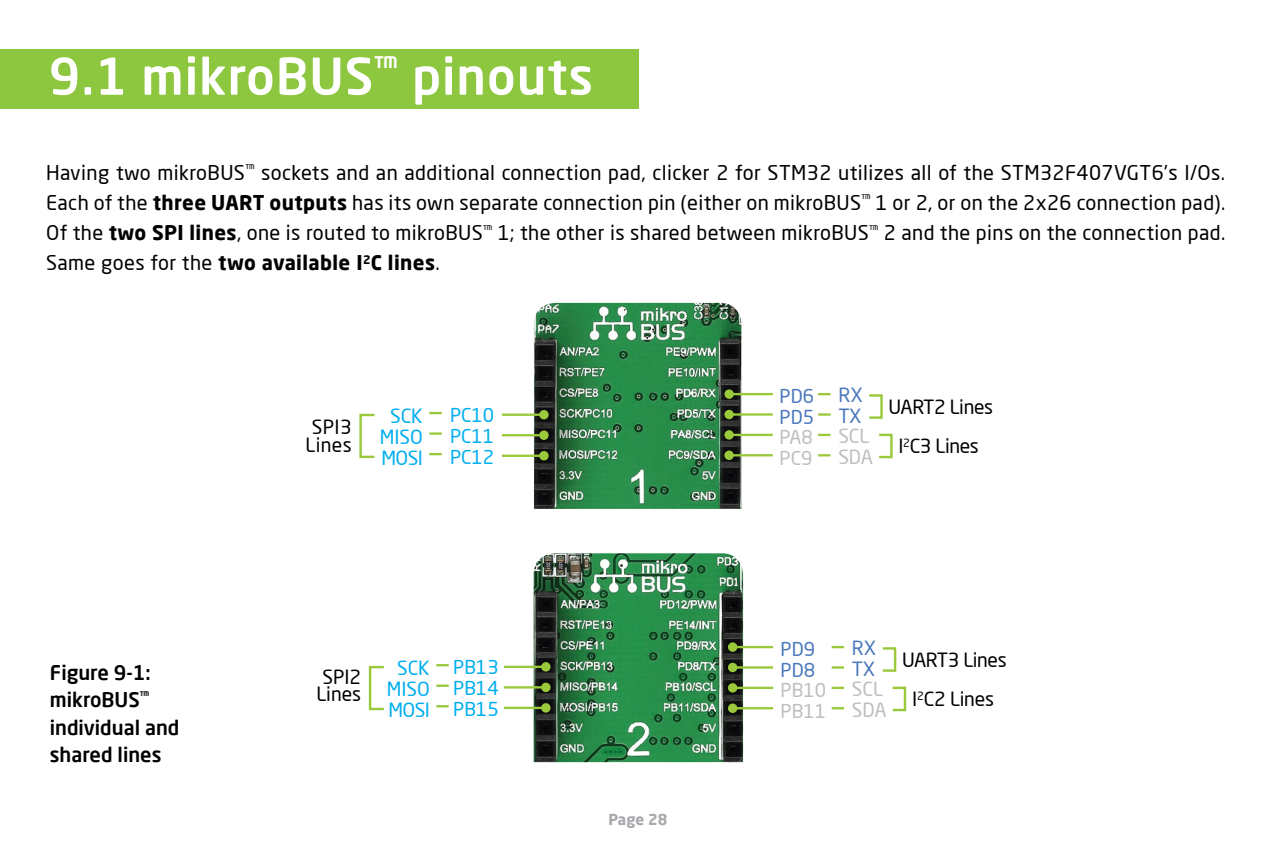
<style>
.page{position:relative;width:1276px;height:851px;background:#fff}
.page>*{position:absolute;margin:0;border:0;box-sizing:border-box;transform-origin:0 0}
.t1{font:500 50px "Neo Sans Pro";letter-spacing:.02em;color:#fff}
.t2{font:20px/30px "Neo Sans Pro";letter-spacing:.02em;color:#000;text-align:justify}
.t3{font:500 20px/27.5px "Neo Sans Pro";color:#000}
.t4{font:19.25px/39.5px "Neo Sans Pro";letter-spacing:-.02em;color:#000;text-align:center}
.t5{font:19.25px/21px "Neo Sans Pro";color:#00aeef;text-align:center}
.t6{font:19.25px/21px "Neo Sans Pro";color:#bcbec0}
.t7{font:19.25px/17.5px "Neo Sans Pro";color:#000;text-align:center}
.t8{font:19.25px/17.5px "Neo Sans Pro";letter-spacing:.02em;color:#000;text-align:center}
.t9{font:19.25px/21px "Neo Sans Pro";letter-spacing:-.015em;color:#4978bc}
.t10{font:18.75px/20.5px "Neo Sans Pro";color:#00aeef;text-align:justify}
.t11{font:18.75px/21px "Neo Sans Pro";color:#bcbec0}
.t12{font:18.75px/20.5px "Neo Sans Pro";color:#4978bc}
.t13{font:700 15px "Neo Sans Pro";color:#a7a9ac}
.s1{font-weight:700}
</style>
<div class="page">
<div style="left:0;top:50px;width:638px;height:59px;background:#8dc63f"></div>
<img style="left:534px;top:553px;width:209px;height:209px">
<hr style="left:732px;top:645px;width:41px;height:3px;background:#9aca3c">
<div style="left:728px;top:642px;width:9px;height:9px;background:#9aca3c;border-radius:50%"></div>
<hr style="left:732px;top:666px;width:41px;height:2px;background:#9aca3c">
<div style="left:728px;top:662px;width:9px;height:10px;background:#9aca3c;border-radius:50%"></div>
<hr style="left:732px;top:686px;width:41px;height:3px;background:#9aca3c">
<div style="left:728px;top:683px;width:9px;height:9px;background:#9aca3c;border-radius:50%"></div>
<hr style="left:732px;top:707px;width:41px;height:2px;background:#9aca3c">
<div style="left:728px;top:703px;width:9px;height:9px;background:#9aca3c;border-radius:50%"></div>
<svg style="left:831px;top:645px;width:13px;height:3px"></svg>
<svg style="left:831px;top:666px;width:13px;height:2px"></svg>
<svg style="left:831px;top:686px;width:13px;height:3px"></svg>
<svg style="left:831px;top:707px;width:13px;height:2px"></svg>
<div style="left:881px;top:647px;width:15px;height:24px;border:2px solid #9aca3c"></div>
<div style="left:891px;top:686px;width:15px;height:25px;border:2px solid #9aca3c"></div>
<hr style="left:504px;top:665px;width:42px;height:3px;background:#9aca3c">
<div style="left:541px;top:662px;width:9px;height:9px;background:#9aca3c;border-radius:50%"></div>
<hr style="left:504px;top:686px;width:42px;height:2px;background:#9aca3c">
<div style="left:541px;top:682px;width:9px;height:10px;background:#9aca3c;border-radius:50%"></div>
<hr style="left:504px;top:706px;width:42px;height:3px;background:#9aca3c">
<div style="left:541px;top:703px;width:9px;height:9px;background:#9aca3c;border-radius:50%"></div>
<svg style="left:436px;top:664px;width:13px;height:2px"></svg>
<svg style="left:436px;top:684px;width:13px;height:2px"></svg>
<svg style="left:436px;top:705px;width:13px;height:2px"></svg>
<div style="left:369px;top:665px;width:16px;height:45px;border:2px solid #9aca3c"></div>
<img style="left:534px;top:303px;width:207px;height:206px">
<hr style="left:729px;top:393px;width:44px;height:2px;background:#9aca3c">
<svg style="left:724px;top:389px;width:10px;height:10px"></svg>
<hr style="left:729px;top:413px;width:44px;height:2px;background:#9aca3c">
<div style="left:724px;top:410px;width:10px;height:9px;background:#9aca3c;border-radius:50%"></div>
<hr style="left:729px;top:433px;width:44px;height:3px;background:#9aca3c">
<div style="left:724px;top:430px;width:10px;height:9px;background:#9aca3c;border-radius:50%"></div>
<hr style="left:729px;top:454px;width:44px;height:2px;background:#9aca3c">
<div style="left:724px;top:450px;width:10px;height:10px;background:#9aca3c;border-radius:50%"></div>
<svg style="left:818px;top:393px;width:12px;height:2px"></svg>
<svg style="left:818px;top:413px;width:12px;height:2px"></svg>
<svg style="left:818px;top:433px;width:12px;height:3px"></svg>
<svg style="left:818px;top:454px;width:12px;height:2px"></svg>
<div style="left:868px;top:394px;width:14px;height:25px;border:2px solid #9aca3c"></div>
<div style="left:878px;top:433px;width:14px;height:25px;border:2px solid #9aca3c"></div>
<hr style="left:502px;top:413px;width:42px;height:3px;background:#9aca3c">
<div style="left:539px;top:410px;width:9px;height:9px;background:#9aca3c;border-radius:50%"></div>
<hr style="left:502px;top:434px;width:42px;height:2px;background:#9aca3c">
<div style="left:539px;top:430px;width:9px;height:10px;background:#9aca3c;border-radius:50%"></div>
<hr style="left:502px;top:454px;width:42px;height:3px;background:#9aca3c">
<div style="left:539px;top:451px;width:9px;height:9px;background:#9aca3c;border-radius:50%"></div>
<svg style="left:429px;top:412px;width:13px;height:2px"></svg>
<svg style="left:429px;top:432px;width:13px;height:2px"></svg>
<svg style="left:429px;top:453px;width:13px;height:2px"></svg>
<div style="left:359px;top:414px;width:16px;height:44px;border:2px solid #9aca3c"></div>
<h1 class="t1" style="left:49px;top:45px;width:546px">9.1 mikroBUS<sup>™</sup> pinouts</h1>
<p class="t2" style="left:46px;top:157px;width:1180px">Having two mikroBUS<sup>™</sup> sockets and an additional connection pad, clicker 2 for STM32 utilizes all of the STM32F407VGT6’s I/Os.<br>Each of the <span class="s1">three UART outputs</span> has its own separate connection pin (either on mikroBUS<sup>™</sup> 1 or 2, or on the 2x26 connection pad).<br>Of the <span class="s1">two SPI lines</span>, one is routed to mikroBUS<sup>™</sup> 1; the other is shared between mikroBUS<sup>™</sup> 2 and the pins on the connection pad.<br>Same goes for the <span class="s1">two available I</span><sup>2</sup><span class="s1">C lines</span>.</p>
<p class="t3" style="left:50px;top:658px;width:131px">Figure 9-1: mikroBUS<sup>™ </sup>individual and shared lines</p>
<p class="t8" style="left:305px;top:418px;width:48px">SPI3<br>Lines</p>
<p class="t5" style="left:380px;top:405px;width:45px">SCK<br>MISO<br>MOSI</p>
<p class="t10" style="left:450px;top:405px;width:46px">PC10<br>PC11<br>PC12</p>
<p class="t7" style="left:316px;top:667px;width:46px">SPI2<br>Lines</p>
<p class="t5" style="left:387px;top:656px;width:45px">SCK<br>MISO<br>MOSI</p>
<p class="t10" style="left:453px;top:657px;width:47px">PB13<br>PB14<br>PB15</p>
<p class="t13" style="left:608px;top:809px;width:60px">Page 28</p>
<p class="t12" style="left:779px;top:385px;width:36px">PD6<br>PD5</p>
<p class="t11" style="left:779px;top:426px;width:35px">PA8<br>PC9</p>
<p class="t9" style="left:838px;top:384px;width:26px">RX<br>TX</p>
<p class="t6" style="left:838px;top:425px;width:36px">SCL<br>SDA</p>
<p class="t4" style="left:888px;top:386px;width:106px">UART2 Lines<br>I<sup>2</sup>C3 Lines</p>
<p class="t12" style="left:780px;top:638px;width:36px">PD9<br>PD8</p>
<p class="t11" style="left:780px;top:679px;width:47px">PB10<br>PB11</p>
<p class="t9" style="left:852px;top:637px;width:26px">RX<br>TX</p>
<p class="t6" style="left:852px;top:678px;width:36px">SCL<br>SDA</p>
<p class="t4" style="left:902px;top:639px;width:106px">UART3 Lines<br>I<sup>2</sup>C2 Lines</p>
</div>
